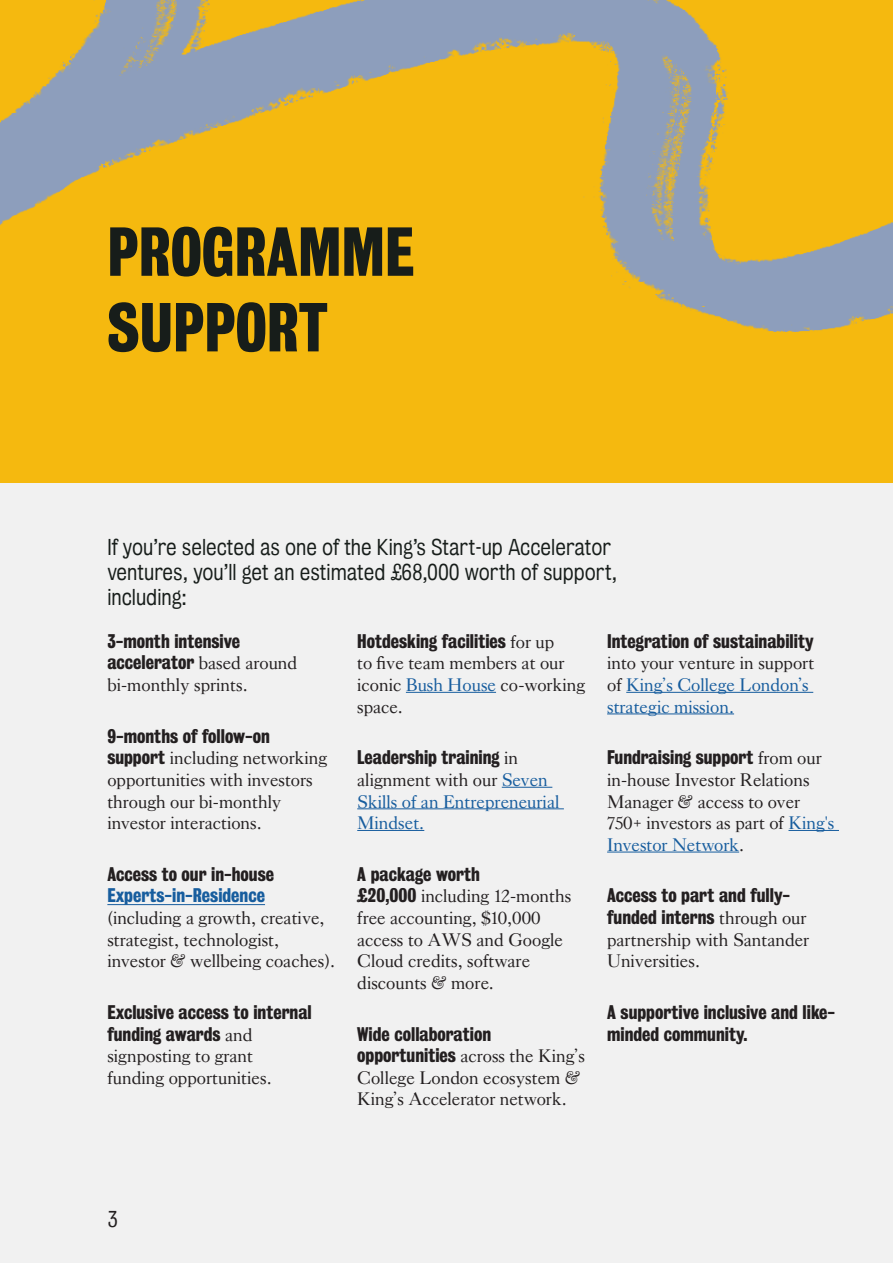
<style>
.page{position:relative;width:893px;height:1263px;background:#fff}
.page>*{position:absolute;margin:0;border:0;box-sizing:border-box;transform-origin:0 0}
.Header_2{font:63px "Kings Bureau Grot Three Seven";color:#171d1a}
.Header_3{font:21px/25.2px "Kings Bureau Grot Five One";color:#171d1a}
.Header_3-2{font:21px "Kings Bureau Grot Five One";color:#231f20}
.t1{font:18px/21.6px "Kings Caslon Display";color:#231f20}
.t2{font:18px/21.6px "Kings Caslon Display";color:#175d9e}
.t3{font:18px/21.6px "Kings Bureau Grot Three Seven";color:#231f20}
.s1{font-family:"Kings Bureau Grot Three Seven"}
.s2{font-family:"Kings Bureau Grot Three Seven";color:#175d9e}
.s3{color:#175d9e}
.s4{font-family:"Kings Bureau Grot Three Seven";color:#231f20}
.s5{color:#231f20}
</style>
<div class="page">
<div style="left:0;top:398px;width:893px;height:865px;background:#f1f1f1"></div>
<div style="left:0;top:0;width:893px;height:483px;background:#f5b90f"></div>
<hr style="left:107px;top:904px;width:158px;height:1px;background:#175d9e">
<hr style="left:406px;top:692px;width:90px;height:1px;background:#175d9e">
<hr style="left:502px;top:787px;width:50px;height:1px;background:#175d9e">
<hr style="left:357px;top:808px;width:207px;height:1px;background:#175d9e">
<hr style="left:357px;top:830px;width:67px;height:1px;background:#175d9e">
<hr style="left:626px;top:692px;width:187px;height:1px;background:#175d9e">
<hr style="left:607px;top:713px;width:127px;height:1px;background:#175d9e">
<hr style="left:788px;top:830px;width:51px;height:1px;background:#175d9e">
<hr style="left:607px;top:851px;width:132px;height:1px;background:#175d9e">
<img style="left:0;top:0;width:893px;height:332px">
<p class="Header_2" style="left:107px;top:215px;width:308px">PROGRAMME</p>
<p class="Header_2" style="left:107px;top:291px;width:222px">SUPPORT</p>
<p class="Header_3" style="left:107px;top:534px;width:511px">If you’re selected as one of the King’s Start-up Accelerator ventures, you’ll get an estimated £68,000 worth of support, including:</p>
<p class="t1" style="left:107px;top:631px;width:191px"><span class="s1">3-month intensive accelerator</span> based around bi-monthly sprints.</p>
<p class="t1" style="left:107px;top:726px;width:222px"><span class="s1">9-months of follow-on support</span> including networking opportunities with investors through our bi-monthly investor interactions.</p>
<p class="t1" style="left:107px;top:864px;width:229px"><span class="s1">Access to our in-house<br></span><span class="s2">Experts-in-Residence </span>(including a growth, creative, strategist, technologist, investor &amp; wellbeing coaches).</p>
<p class="t1" style="left:107px;top:1002px;width:206px"><span class="s1">Exclusive access to internal funding awards</span> and signposting to grant funding opportunities.</p>
<p class="t1" style="left:357px;top:631px;width:230px"><span class="s1">Hotdesking facilities</span> for up<br>to five team members at our iconic <span class="s3">Bush House</span> co-working space.</p>
<p class="t2" style="left:357px;top:747px;width:204px"><span class="s4">Leadership training</span> <span class="s5">in alignment with our</span> Seven<br>Skills of an Entrepreneurial<br>Mindset.</p>
<p class="t1" style="left:357px;top:864px;width:216px"><span class="s1">A package worth<br>£20,000</span> including 12-months free accounting, $10,000 access to AWS and Google<br>Cloud credits, software discounts &amp; more.</p>
<p class="t1" style="left:357px;top:1023px;width:229px"><span class="s1">Wide collaboration opportunities</span> across the King’s<br>College London ecosystem &amp;<br>King’s Accelerator network.</p>
<p class="t2" style="left:607px;top:631px;width:209px"><span class="s4">Integration of sustainability </span><span class="s5">into your venture in support of</span> King’s College London’s strategic mission.</p>
<p class="t1" style="left:607px;top:747px;width:229px"><span class="s1">Fundraising support</span> from our in-house Investor Relations<br>Manager &amp; access to over<br>750+ investors as part of <span class="s3">King's<br>Investor Network</span>.</p>
<p class="t1" style="left:607px;top:885px;width:204px"><span class="s1">Access to part and fully&shy;funded interns</span> through our partnership with Santander<br>Universities.</p>
<p class="t3" style="left:607px;top:1001px;width:230px">A supportive inclusive and like&shy;minded community.</p>
<p class="Header_3-2" style="left:107px;top:1207px;width:12px">3</p>
</div>
